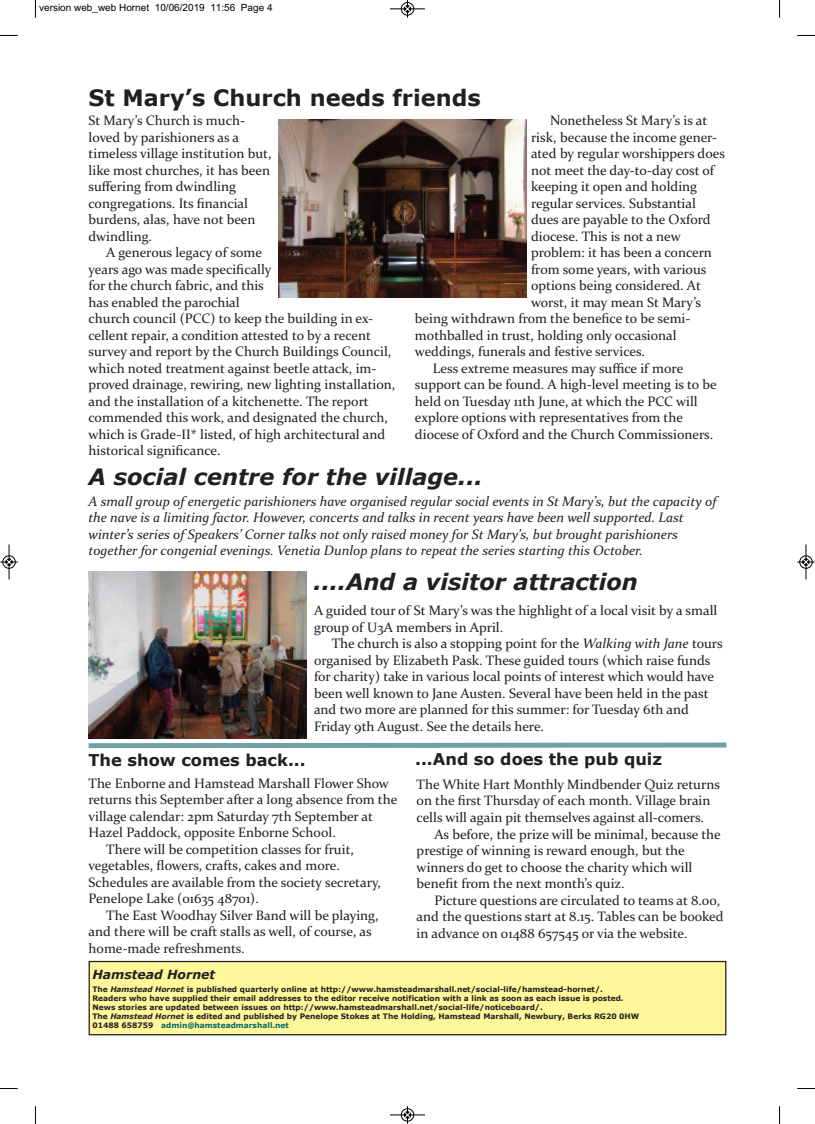
<style>
.page{position:relative;width:815px;height:1124px;background:#fff}
.page>*{position:absolute;margin:0;border:0;box-sizing:border-box;transform-origin:0 0}
.t1{font:italic 700 22.5px "Verdana";color:#231f20}
.t2{font:700 22.5px "Verdana";color:#231f20}
.t3{font:700 16.25px "Verdana";color:#231f20}
.t4{font:13.75px/16.5px "Constantia";color:#231f20}
.t5{font:italic 13.75px/16.5px "Constantia";color:#231f20}
.t6{font:italic 700 12.5px "Verdana";color:#231f20}
.t7{font:10px "Arial";color:#000}
.t8{font:700 7.5px/9px "Verdana";color:#231f20}
.s1{font-style:italic}
.s2{color:#006a68}
</style>
<div class="page">
<div style="left:89px;top:961px;width:637px;height:73px;background:#fff79a"></div>
<div style="left:89px;top:960px;width:637px;height:75px;border:1px solid #231f20"></div>
<svg style="left:88px;top:742px;width:639px;height:7px"></svg>
<img style="left:278px;top:120px;width:248px;height:177px">
<img style="left:89px;top:571px;width:217px;height:167px">
<svg style="left:35px;top:0;width:1px;height:18px"></svg>
<svg style="left:0;top:35px;width:18px;height:1px"></svg>
<svg style="left:779px;top:0;width:1px;height:18px"></svg>
<svg style="left:797px;top:35px;width:18px;height:1px"></svg>
<svg style="left:35px;top:1106px;width:1px;height:17px"></svg>
<svg style="left:0;top:1088px;width:18px;height:1px"></svg>
<svg style="left:779px;top:1106px;width:1px;height:17px"></svg>
<svg style="left:797px;top:1088px;width:18px;height:1px"></svg>
<div style="left:401px;top:2px;width:13px;height:14px;border:1px solid #fff;border-radius:50%"></div>
<hr style="left:390px;top:9px;width:35px;height:1px;background:#000">
<div style="left:401px;top:2px;width:13px;height:13px;border:1px solid #000;border-radius:50%"></div>
<svg style="left:404px;top:0;width:7px;height:18px"></svg>
<hr style="left:390px;top:1114px;width:35px;height:1px;background:#000">
<div style="left:401px;top:1108px;width:13px;height:13px;border:1px solid #000;border-radius:50%"></div>
<svg style="left:404px;top:1106px;width:7px;height:17px"></svg>
<div style="left:2px;top:555px;width:14px;height:13px;border:1px solid #fff;border-radius:50%"></div>
<hr style="left:9px;top:544px;width:1px;height:35px;background:#000">
<div style="left:3px;top:555px;width:12px;height:13px;border:1px solid #000;border-radius:50%"></div>
<svg style="left:0;top:558px;width:18px;height:7px"></svg>
<div style="left:799px;top:555px;width:14px;height:13px;border:1px solid #fff;border-radius:50%"></div>
<hr style="left:806px;top:544px;width:1px;height:35px;background:#000">
<div style="left:800px;top:555px;width:12px;height:13px;border:1px solid #000;border-radius:50%"></div>
<svg style="left:797px;top:558px;width:18px;height:7px"></svg>
<p class="t7" style="left:39px;top:2px;width:235px">version web_web Hornet 10/06/2019 11:56 Page 4</p>
<h1 class="t2" style="left:89px;top:83px;width:394px">St Mary’s Church needs friends</h1>
<p class="t4" style="left:89px;top:112px;width:184px">St Mary’s Church is much&shy;loved by parishioners as a timeless village institution but, like most churches, it has been suffering from dwindling congregations. Its financial burdens, alas, have not been dwindling.</p>
<p class="t4" style="left:89px;top:244px;width:308px;text-indent:18px">A generous legacy of some<br>years ago was made specifically<br>for the church fabric, and this<br>has enabled the parochial<br>church council (PCC) to keep the building in ex&shy;cellent repair, a condition attested to by a recent survey and report by the Church Buildings Council, which noted treatment against beetle attack, im&shy;proved drainage, rewiring, new lighting installation, and the installation of a kitchenette. The report commended this work, and designated the church, which is Grade-II* listed, of high architectural and historical significance.</p>
<p class="t4" style="left:550px;top:112px;width:159px">Nonetheless St Mary’s is at</p>
<p class="t4" style="left:531px;top:128px;width:188px">risk, because the income gener-</p>
<p class="t4" style="left:531px;top:145px;width:195px">ated by regular worshippers does</p>
<p class="t4" style="left:531px;top:161px;width:185px">not meet the day-to-day cost of</p>
<p class="t4" style="left:531px;top:178px;width:168px">keeping it open and holding</p>
<p class="t4" style="left:531px;top:194px;width:166px">regular services. Substantial</p>
<p class="t4" style="left:531px;top:211px;width:181px">dues are payable to the Oxford</p>
<p class="t4" style="left:531px;top:227px;width:151px">diocese. This is not a new</p>
<p class="t4" style="left:531px;top:244px;width:182px">problem: it has been a concern</p>
<p class="t4" style="left:531px;top:260px;width:177px">from some years, with various</p>
<p class="t4" style="left:531px;top:277px;width:172px">options being considered. At</p>
<p class="t4" style="left:531px;top:293px;width:172px">worst, it may mean St Mary’s</p>
<p class="t4" style="left:415px;top:310px;width:277px">being withdrawn from the benefice to be semi-</p>
<p class="t4" style="left:415px;top:326px;width:263px">mothballed in trust, holding only occasional</p>
<p class="t4" style="left:415px;top:343px;width:231px">weddings, funerals and festive services.</p>
<p class="t4" style="left:433px;top:359px;width:252px">Less extreme measures may suffice if more</p>
<p class="t4" style="left:415px;top:376px;width:303px">support can be found. A high-level meeting is to be</p>
<p class="t4" style="left:415px;top:392px;width:284px">held on Tuesday 11th June, at which the PCC will</p>
<p class="t4" style="left:415px;top:409px;width:270px">explore options with representatives from the</p>
<p class="t4" style="left:415px;top:425px;width:300px">diocese of Oxford and the Church Commissioners.</p>
<h1 class="t1" style="left:89px;top:462px;width:396px">A social centre for the village...</h1>
<p class="t5" style="left:89px;top:492px;width:629px">A small group of energetic parishioners have organised regular social events in St Mary’s, but the capacity of the nave is a limiting factor. However, concerts and talks in recent years have been well supported. Last winter’s series of Speakers’ Corner talks not only raised money for St Mary’s, but brought parishioners together for congenial evenings. Venetia Dunlop plans to repeat the series starting this October.</p>
<h1 class="t1" style="left:314px;top:567px;width:326px">....And a visitor attraction</h1>
<p class="t4" style="left:314px;top:602px;width:405px">A guided tour of St Mary’s was the highlight of a local visit by a small group of U3A members in April.</p>
<p class="t4" style="left:314px;top:635px;width:410px;text-indent:18px">The church is also a stopping point for the <span class="s1">Walking with Jane</span> tours organised by Elizabeth Pask. These guided tours (which raise funds for charity) take in various local points of interest which would have been well known to Jane Austen. Several have been held in the past and two more are planned for this summer: for Tuesday 6th and Friday 9th August. See the details here.</p>
<p class="t3" style="left:89px;top:749px;width:219px">The show comes back...</p>
<p class="t3" style="left:415px;top:748px;width:248px">...And so does the pub quiz</p>
<p class="t4" style="left:89px;top:774px;width:302px">The Enborne and Hamstead Marshall Flower Show</p>
<p class="t4" style="left:89px;top:791px;width:310px">returns this September after a long absence from the</p>
<p class="t4" style="left:89px;top:807px;width:286px">village calendar: 2pm Saturday 7th September at</p>
<p class="t4" style="left:89px;top:824px;width:249px">Hazel Paddock, opposite Enborne School.</p>
<p class="t4" style="left:106px;top:840px;width:249px">There will be competition classes for fruit,</p>
<p class="t4" style="left:89px;top:857px;width:253px">vegetables, flowers, crafts, cakes and more.</p>
<p class="t4" style="left:89px;top:873px;width:294px">Schedules are available from the society secretary,</p>
<p class="t4" style="left:89px;top:890px;width:172px">Penelope Lake (01635 48701).</p>
<p class="t4" style="left:106px;top:906px;width:274px">The East Woodhay Silver Band will be playing,</p>
<p class="t4" style="left:89px;top:923px;width:285px">and there will be craft stalls as well, of course, as</p>
<p class="t4" style="left:89px;top:939px;width:158px">home-made refreshments.</p>
<p class="t4" style="left:417px;top:775px;width:305px">The White Hart Monthly Mindbender Quiz returns on the first Thursday of each month. Village brain cells will again pit themselves against all-comers.</p>
<p class="t4" style="left:417px;top:825px;width:306px;text-indent:18px">As before, the prize will be minimal, because the prestige of winning is reward enough, but the winners do get to choose the charity which will benefit from the next month’s quiz.</p>
<p class="t4" style="left:417px;top:891px;width:309px;text-indent:18px">Picture questions are circulated to teams at 8.00, and the questions start at 8.15. Tables can be booked in advance on 01488 657545 or via the website.</p>
<p class="t6" style="left:92px;top:966px;width:124px">Hamstead Hornet</p>
<p class="t8" style="left:92px;top:984px;width:549px">The <span class="s1">Hamstead Hornet</span> is published quarterly online at http://www.hamsteadmarshall.net/social-life/hamstead-hornet/.<br>Readers who have supplied their email addresses to the editor receive notification with a link as soon as each issue is posted.<br>News stories are updated between issues on http://www.hamsteadmarshall.net/social-life/noticeboard/.<br>The <span class="s1">Hamstead Hornet</span> is edited and published by Penelope Stokes at The Holding, Hamstead Marshall, Newbury, Berks RG20 0HW 01488 658759 <span class="s2">admin@hamsteadmarshall.net</span></p>
</div>
